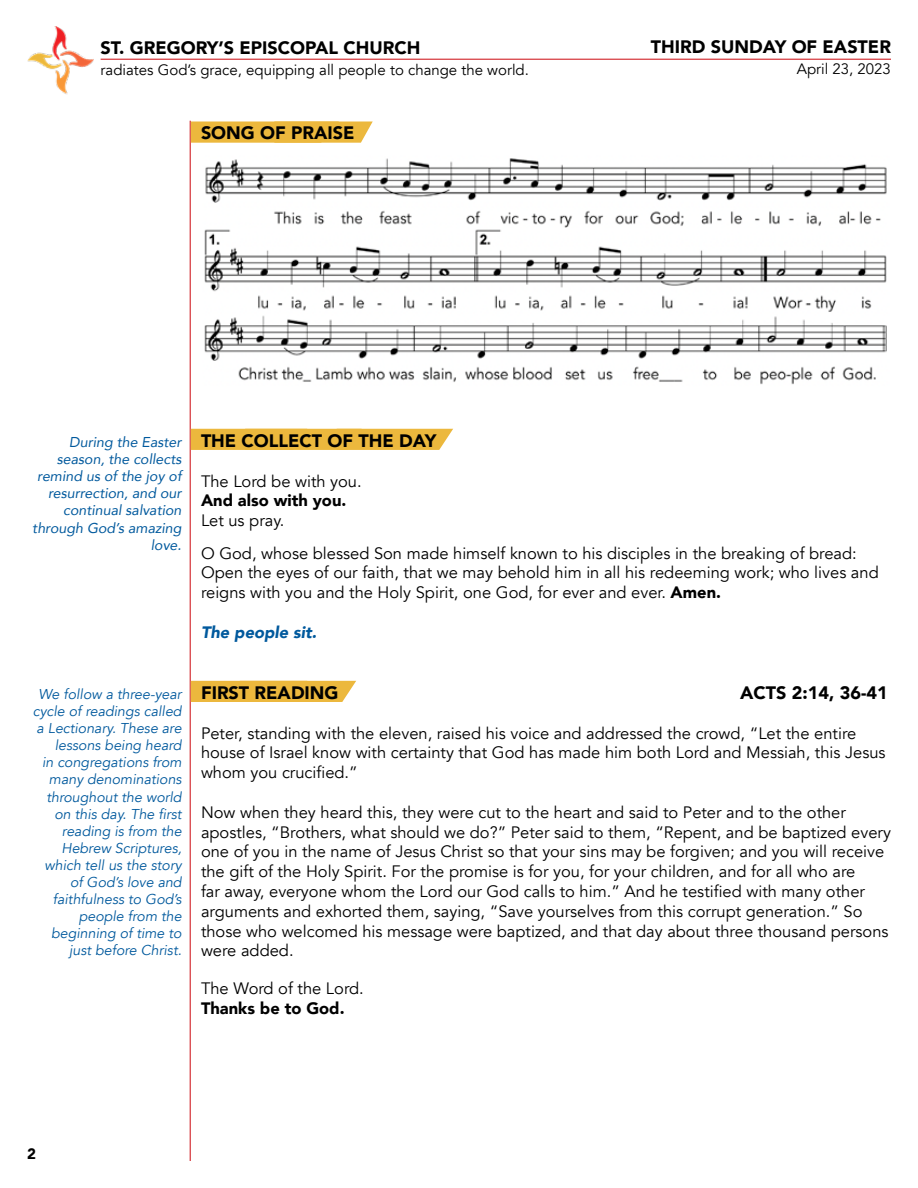
<style>
.page{position:relative;width:918px;height:1188px;background:#fff}
.page>*{position:absolute;margin:0;border:0;box-sizing:border-box;transform-origin:0 0}
.t1{font:900 18px "Avenir";color:#000}
.t2{font:16.5px/19.8px "Avenir";color:#000}
.t3{font:900 16.5px "Avenir";color:#000}
.t4{font:italic 900 16.5px "Avenir";color:#00599d}
.t5{font:15px "Avenir";color:#000}
.t6{font:900 15px "Avenir";color:#000}
.t7{font:italic 14.25px/17.1px "Avenir";color:#00599d;text-align:right}
.t8{font:italic 14.25px/17.1px "Avenir";color:#00599d;text-align:right}
.s1{font-weight:900}
</style>
<div class="page">
<hr style="left:190px;top:121px;width:1px;height:1040px;background:#d2232a">
<hr style="left:101px;top:59px;width:790px;height:1px;background:#d2232a">
<img style="left:27px;top:27px;width:89px;height:68px">
<svg style="left:191px;top:122px;width:182px;height:21px;background:#ecbb46"></svg>
<img style="left:204px;top:229px;width:683px;height:83px">
<img style="left:204px;top:315px;width:683px;height:70px">
<img style="left:205px;top:158px;width:682px;height:70px">
<div style="left:191px;top:429px;width:262px;height:21px;background:#ecb83d"></div>
<div style="left:191px;top:681px;width:165px;height:21px;background:#ecb83d"></div>
<p class="t1" style="left:101px;top:33px;width:321px">ST. GREGORY’S EPISCOPAL CHURCH</p>
<p class="t5" style="left:101px;top:61px;width:430px">radiates God’s grace, equipping all people to change the world.</p>
<p class="t1" style="left:201px;top:117px;width:155px">SONG OF PRAISE</p>
<p class="t1" style="left:651px;top:31px;width:242px">THIRD SUNDAY OF EASTER</p>
<p class="t5" style="left:797px;top:60px;width:96px">April 23, 2023</p>
<p class="t8" style="left:32px;top:433px;width:151px">During the Easter season, the collects remind us of the joy of resurrection, and our continual salvation through God’s amazing love.</p>
<p class="t1" style="left:201px;top:425px;width:237px">THE COLLECT OF THE DAY</p>
<p class="t2" style="left:201px;top:471px;width:162px">The Lord be with you.</p>
<p class="t3" style="left:201px;top:486px;width:147px">And also with you.</p>
<p class="t2" style="left:201px;top:505px;width:657px;line-height:32.4px">Let us pray.<br>O God, whose blessed Son made himself known to his disciples in the breaking of bread:</p>
<p class="t2" style="left:201px;top:563px;width:679px">Open the eyes of our faith, that we may behold him in all his redeeming work; who lives and reigns with you and the Holy Spirit, one God, for ever and ever. <span class="s1">Amen.</span></p>
<p class="t4" style="left:201px;top:618px;width:117px">The people sit.</p>
<p class="t7" style="left:33px;top:686px;width:150px">We follow a three-year cycle of readings called a Lectionary. These are lessons being heard<br>in congregations from many denominations throughout the world on this day. The first reading is from the<br>Hebrew Scriptures, which tell us the story of God’s love and faithfulness to God’s people from the beginning of time to just before Christ.</p>
<p class="t1" style="left:201px;top:677px;width:139px">FIRST READING</p>
<p class="t1" style="left:740px;top:677px;width:149px">ACTS 2:14, 36-41</p>
<p class="t2" style="left:201px;top:723px;width:686px">Peter, standing with the eleven, raised his voice and addressed the crowd, “Let the entire house of Israel know with certainty that God has made him both Lord and Messiah, this Jesus whom you crucified.”</p>
<p class="t2" style="left:201px;top:802px;width:691px">Now when they heard this, they were cut to the heart and said to Peter and to the other apostles, “Brothers, what should we do?” Peter said to them, “Repent, and be baptized every one of you in the name of Jesus Christ so that your sins may be forgiven; and you will receive the gift of the Holy Spirit. For the promise is for you, for your children, and for all who are<br>far away, everyone whom the Lord our God calls to him.” And he testified with many other arguments and exhorted them, saying, “Save yourselves from this corrupt generation.” So those who welcomed his message were baptized, and that day about three thousand persons were added.</p>
<p class="t2" style="left:201px;top:979px;width:164px">The Word of the Lord.</p>
<p class="t3" style="left:201px;top:994px;width:145px">Thanks be to God.</p>
<p class="t6" style="left:27px;top:1141px;width:10px">2</p>
</div>
